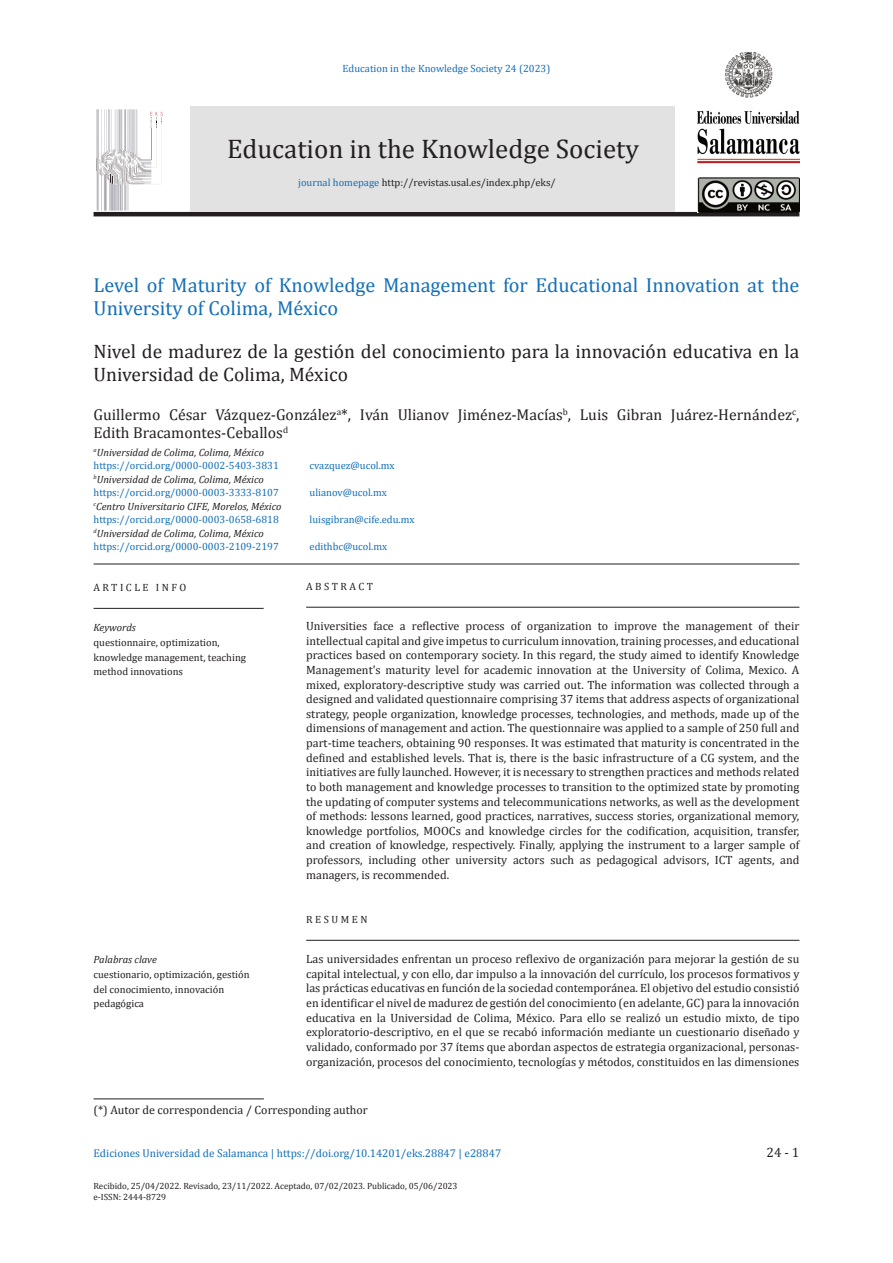
<style>
.page{position:relative;width:893px;height:1263px;background:#fff}
.page>*{position:absolute;margin:0;border:0;box-sizing:border-box;transform-origin:0 0}
.t1{font:27px "Cambria";color:#231f20}
.Article_title{font:20.25px/22.5px "Cambria";color:#136fb8}
.Article_sub-title{font:19.5px/22.5px "Cambria";color:#231f20}
.Article_author{font:15.75px/18px "Cambria";color:#231f20}
.t2{font:13.5px "Cambria";color:#231f20}
.abstract_text{font:12px/14.7px "Cambria";color:#231f20;text-align:justify}
.FN{font:12px "Cambria";color:#231f20}
.t3{font:11.25px "Cambria";color:#136fb8}
.keywords{font:10.5px/14.7px "Cambria";color:#231f20}
.author_mail_add{font:10.5px "Cambria";color:#136fb8}
.author_affl{font:italic 10.5px "Cambria";color:#231f20}
.author_mail_add_last{font:10.5px "Cambria";color:#136fb8}
.keywords-2{font:italic 10.5px "Cambria";color:#231f20}
.abstract_head{font:10.5px "Cambria";letter-spacing:.24em;color:#231f20}
.article_info_head{font:10.5px "Cambria";letter-spacing:.24em;color:#231f20}
.t4{font:9px/10.5px "Cambria";color:#231f20}
.s1{color:#136fb8}
</style>
<div class="page">
<hr style="left:94px;top:212px;width:705px;height:4px;background:#231f20">
<div style="left:191px;top:106px;width:484px;height:106px;background:#e2e2e2"></div>
<svg style="left:96px;top:109px;width:67px;height:103px"></svg>
<img style="left:698px;top:53px;width:101px;height:159px">
<hr style="left:94px;top:564px;width:705px;height:1px;background:#231f20">
<hr style="left:94px;top:1098px;width:170px;height:1px;background:#231f20">
<hr style="left:306px;top:607px;width:493px;height:1px;background:#231f20">
<hr style="left:94px;top:608px;width:170px;height:1px;background:#231f20">
<hr style="left:306px;top:940px;width:493px;height:1px;background:#231f20">
<p class="author_mail_add_last" style="left:343px;top:62px;width:209px">Education in the Knowledge Society 24 (2023)</p>
<h1 class="t1" style="left:227px;top:132px;width:413px">Education in the Knowledge Society</h1>
<p class="keywords" style="left:298px;top:175px;width:259px"><span class="s1">journal homepage</span> http://revistas.usal.es/index.php/eks/</p>
<p class="Article_title" style="left:94px;top:274px;width:707px">Level of Maturity of Knowledge Management for Educational Innovation at the<br>University of Colima, México</p>
<p class="Article_sub-title" style="left:94px;top:340px;width:707px">Nivel de madurez de la gestión del conocimiento para la innovación educativa en la<br>Universidad de Colima, México</p>
<p class="Article_author" style="left:94px;top:406px;width:707px">Guillermo César Vázquez-González<sup>a</sup>*, Iván Ulianov Jiménez-Macías<sup>b</sup>, Luis Gibran Juárez-Hernández<sup>c</sup>,<br>Edith Bracamontes-Ceballos<sup>d</sup></p>
<p class="author_affl" style="left:94px;top:445px;width:172px"><sup>a</sup>Universidad de Colima, Colima, México</p>
<p class="author_mail_add" style="left:94px;top:460px;width:187px">https://orcid.org/0000-0002-5403-3831</p>
<p class="author_mail_add" style="left:310px;top:460px;width:87px">cvazquez@ucol.mx</p>
<p class="author_affl" style="left:94px;top:472px;width:172px"><sup>b</sup>Universidad de Colima, Colima, México</p>
<p class="author_mail_add" style="left:94px;top:487px;width:187px">https://orcid.org/0000-0003-3333-8107</p>
<p class="author_mail_add" style="left:310px;top:487px;width:79px">ulianov@ucol.mx</p>
<p class="author_affl" style="left:94px;top:499px;width:190px"><sup>c</sup>Centro Universitario CIFE, Morelos, México</p>
<p class="author_mail_add" style="left:94px;top:514px;width:187px">https://orcid.org/0000-0003-0658-6818</p>
<p class="author_mail_add" style="left:310px;top:514px;width:106px">luisgibran@cife.edu.mx</p>
<p class="author_affl" style="left:94px;top:526px;width:172px"><sup>d</sup>Universidad de Colima, Colima, México</p>
<p class="author_mail_add_last" style="left:94px;top:541px;width:187px">https://orcid.org/0000-0003-2109-2197</p>
<p class="author_mail_add_last" style="left:310px;top:541px;width:79px">edithbc@ucol.mx</p>
<p class="article_info_head" style="left:94px;top:581px;width:94px">ARTICLE INFO</p>
<p class="keywords-2" style="left:94px;top:620px;width:44px">Keywords</p>
<p class="keywords" style="left:94px;top:635px;width:154px">questionnaire, optimization, knowledge management, teaching method innovations</p>
<p class="keywords-2" style="left:94px;top:952px;width:65px">Palabras clave</p>
<p class="keywords" style="left:94px;top:967px;width:158px">cuestionario, optimización, gestión del conocimiento, innovación pedagógica</p>
<p class="abstract_head" style="left:306px;top:580px;width:68px">ABSTRACT</p>
<p class="abstract_text" style="left:306px;top:619px;width:495px">Universities face a reflective process of organization to improve the management of their intellectual capital and give impetus to curriculum innovation, training processes, and educational practices based on contemporary society. In this regard, the study aimed to identify Knowledge Management's maturity level for academic innovation at the University of Colima, Mexico. A mixed, exploratory-descriptive study was carried out. The information was collected through a designed and validated questionnaire comprising 37 items that address aspects of organizational strategy, people organization, knowledge processes, technologies, and methods, made up of the dimensions of management and action. The questionnaire was applied to a sample of 250 full and part-time teachers, obtaining 90 responses. It was estimated that maturity is concentrated in the defined and established levels. That is, there is the basic infrastructure of a CG system, and the initiatives are fully launched. However, it is necessary to strengthen practices and methods related to both management and knowledge processes to transition to the optimized state by promoting the updating of computer systems and telecommunications networks, as well as the development of methods: lessons learned, good practices, narratives, success stories, organizational memory, knowledge portfolios, MOOCs and knowledge circles for the codification, acquisition, transfer, and creation of knowledge, respectively. Finally, applying the instrument to a larger sample of professors, including other university actors such as pedagogical advisors, ICT agents, and managers, is recommended.</p>
<p class="abstract_head" style="left:306px;top:913px;width:63px">RESUMEN</p>
<p class="abstract_text" style="left:306px;top:952px;width:495px">Las universidades enfrentan un proceso reflexivo de organización para mejorar la gestión de su capital intelectual, y con ello, dar impulso a la innovación del currículo, los procesos formativos y las prácticas educativas en función de la sociedad contemporánea. El objetivo del estudio consistió en identificar el nivel de madurez de gestión del conocimiento (en adelante, GC) para la innovación educativa en la Universidad de Colima, México. Para ello se realizó un estudio mixto, de tipo exploratorio-descriptivo, en el que se recabó información mediante un cuestionario diseñado y validado, conformado por 37 ítems que abordan aspectos de estrategia organizacional, personas&shy;organización, procesos del conocimiento, tecnologías y métodos, constituidos en las dimensiones</p>
<p class="FN" style="left:94px;top:1103px;width:276px">(*) Autor de correspondencia / Corresponding author</p>
<p class="t3" style="left:94px;top:1146px;width:409px">Ediciones Universidad de Salamanca | https://doi.org/10.14201/eks.28847 | e28847</p>
<p class="t2" style="left:767px;top:1144px;width:34px">24 - 1</p>
<p class="t4" style="left:94px;top:1181px;width:366px">Recibido, 25/04/2022. Revisado, 23/11/2022. Aceptado, 07/02/2023. Publicado, 05/06/2023 e-ISSN: 2444-8729</p>
</div>
